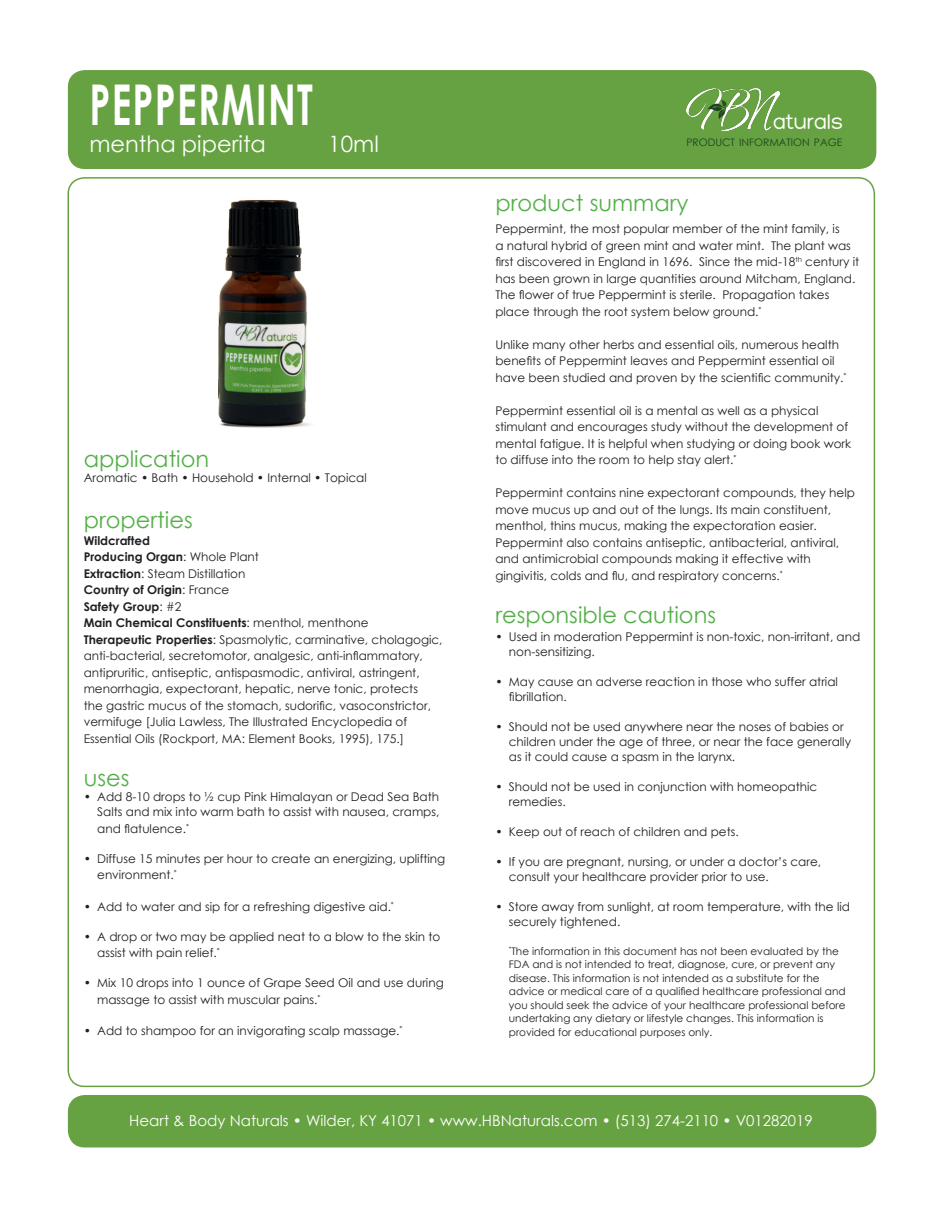
<style>
.page{position:relative;width:945px;height:1215px;background:#fff}
.page>*{position:absolute;margin:0;border:0;box-sizing:border-box;transform-origin:0 0}
.t1{font:700 56.25px "Century Gothic";letter-spacing:.035em;color:#fff;scale:.67 1}
.t2{font:22.5px "Century Gothic";color:#53b047}
.t3{font:22.5px "Century Gothic";color:#fff}
.t4{font:22.5px "Traffolight";color:#fff}
.t5{font:15px "Century Gothic";color:#fff}
.t6{font:12px/16.5px "Century Gothic";color:#1f2020}
.t7{font:700 12px/16.5px "Century Gothic";color:#1f2020}
.t8{font:10.5px/13.5px "Century Gothic";color:#1f2020}
.t9{font:10.35px "Century Gothic";color:#17431f}
.s1{font-weight:400}
.s2{font-weight:700}
</style>
<div class="page">
<div style="left:69px;top:71px;width:807px;height:97px;background:#67a242;border-radius:16px"></div>
<div style="left:68px;top:70px;width:808px;height:99px;border:2px solid #67a242;border-radius:16px"></div>
<img style="left:687px;top:88px;width:93px;height:43px">
<div style="left:69px;top:1096px;width:807px;height:51px;background:#67a242;border-radius:16px"></div>
<div style="left:68px;top:1095px;width:808px;height:53px;border:2px solid #67a242;border-radius:16px"></div>
<img style="left:218px;top:200px;width:93px;height:228px">
<p class="t1" style="left:90px;top:61px;width:335px">PEPPERMINT</p>
<p class="t3" style="left:90px;top:128px;width:178px">mentha piperita</p>
<p class="t3" style="left:328px;top:128px;width:52px">10ml</p>
<p class="t2" style="left:84px;top:443px;width:127px">application</p>
<p class="t6" style="left:84px;top:469px;width:285px">Aromatic • Bath • Household • Internal • Topical</p>
<p class="t2" style="left:84px;top:504px;width:111px">properties</p>
<p class="t7" style="left:84px;top:531px;width:177px">Wildcrafted<br>Producing Organ<span class="s1">: Whole Plant<br></span>Extraction<span class="s1">: Steam Distillation<br></span>Country of Origin<span class="s1">: France</span></p>
<p class="t7" style="left:84px;top:597px;width:99px">Safety Group<span class="s1">: #2</span></p>
<p class="t7" style="left:84px;top:614px;width:287px">Main Chemical Constituents<span class="s1">: menthol, menthone</span></p>
<p class="t6" style="left:84px;top:631px;width:360px"><span class="s2">Therapeutic Properties</span>: Spasmolytic, carminative, cholagogic, anti-bacterial, secretomotor, analgesic, anti-inflammatory, antipruritic, antiseptic, antispasmodic, antiviral, astringent, menorrhagia, expectorant, hepatic, nerve tonic, protects<br>the gastric mucus of the stomach, sudorific, vasoconstrictor, vermifuge [Julia Lawless, The Illustrated Encyclopedia of Essential Oils (Rockport, MA: Element Books, 1995), 175.]</p>
<p class="t2" style="left:84px;top:762px;width:47px">uses</p>
<p class="t6" style="left:84px;top:789px;width:357px;line-height:15px;text-align:right">• Add 8-10 drops to ½ cup Pink Himalayan or Dead Sea Bath<br>Salts and mix into warm bath to assist with nausea, cramps,</p>
<p class="t6" style="left:97px;top:820px;width:93px">and flatulence.<sup>*</sup></p>
<p class="t6" style="left:97px;top:850px;width:350px;text-indent:-14px">• Diffuse 15 minutes per hour to create an energizing, uplifting environment.<sup>*</sup></p>
<p class="t6" style="left:84px;top:898px;width:312px">• Add to water and sip for a refreshing digestive aid.<sup>*</sup></p>
<p class="t6" style="left:97px;top:928px;width:345px;text-indent:-14px">• A drop or two may be applied neat to a blow to the skin to assist with pain relief.<sup>*</sup></p>
<p class="t6" style="left:97px;top:974px;width:348px;text-indent:-14px">• Mix 10 drops into 1 ounce of Grape Seed Oil and use during massage to assist with muscular pains.<sup>*</sup></p>
<p class="t6" style="left:84px;top:1022px;width:320px">• Add to shampoo for an invigorating scalp massage.<sup>*</sup></p>
<p class="t4" style="left:773px;top:113px;width:71px">aturals</p>
<p class="t9" style="left:686px;top:135px;width:157px">PRODUCT INFORMATION PAGE</p>
<p class="t2" style="left:495px;top:187px;width:195px">product summary</p>
<p class="t6" style="left:495px;top:220px;width:366px">Peppermint, the most popular member of the mint family, is<br>a natural hybrid of green mint and water mint. The plant was first discovered in England in 1696. Since the mid-18<sup>th</sup> century it has been grown in large quantities around Mitcham, England.<br>The flower of true Peppermint is sterile. Propagation takes place through the root system below ground.<sup>*</sup></p>
<p class="t6" style="left:495px;top:336px;width:353px">Unlike many other herbs and essential oils, numerous health benefits of Peppermint leaves and Peppermint essential oil have been studied and proven by the scientific community.<sup>*</sup></p>
<p class="t6" style="left:495px;top:402px;width:357px">Peppermint essential oil is a mental as well as a physical stimulant and encourages study without the development of mental fatigue. It is helpful when studying or doing book work to diffuse into the room to help stay alert.<sup>*</sup></p>
<p class="t6" style="left:495px;top:484px;width:361px">Peppermint contains nine expectorant compounds, they help move mucus up and out of the lungs. Its main constituent, menthol, thins mucus, making the expectoration easier.<br>Peppermint also contains antiseptic, antibacterial, antiviral, and antimicrobial compounds making it effective with</p>
<p class="t6" style="left:495px;top:567px;width:289px">gingivitis, colds and flu, and respiratory concerns.<sup>*</sup></p>
<p class="t2" style="left:495px;top:599px;width:222px">responsible cautions</p>
<p class="t6" style="left:509px;top:629px;width:353px;line-height:15px;text-indent:-14px">• Used in moderation Peppermint is non-toxic, non-irritant, and non-sensitizing.</p>
<p class="t6" style="left:509px;top:674px;width:331px;line-height:15px;text-indent:-14px">• May cause an adverse reaction in those who suffer atrial fibrillation.</p>
<p class="t6" style="left:509px;top:719px;width:344px;line-height:15px;text-indent:-14px">• Should not be used anywhere near the noses of babies or children under the age of three, or near the face generally as it could cause a spasm in the larynx.</p>
<p class="t6" style="left:509px;top:779px;width:310px;line-height:15px;text-indent:-14px">• Should not be used in conjunction with homeopathic remedies.</p>
<p class="t6" style="left:495px;top:823px;width:245px">• Keep out of reach of children and pets.</p>
<p class="t6" style="left:509px;top:854px;width:314px;line-height:15px;text-indent:-14px">• If you are pregnant, nursing, or under a doctor’s care, consult your healthcare provider prior to use.</p>
<p class="t6" style="left:509px;top:899px;width:343px;line-height:15px;text-indent:-14px">• Store away from sunlight, at room temperature, with the lid securely tightened.</p>
<p class="t8" style="left:509px;top:944px;width:338px"><sup>*</sup>The information in this document has not been evaluated by the FDA and is not intended to treat, diagnose, cure, or prevent any disease. This information is not intended as a substitute for the advice or medical care of a qualified healthcare professional and you should seek the advice of your healthcare professional before undertaking any dietary or lifestyle changes. This information is provided for educational purposes only.</p>
<p class="t5" style="left:129px;top:1110px;width:685px">Heart &amp; Body Naturals • Wilder, KY 41071 • www.HBNaturals.com • (513) 274-2110 • V01282019</p>
</div>
